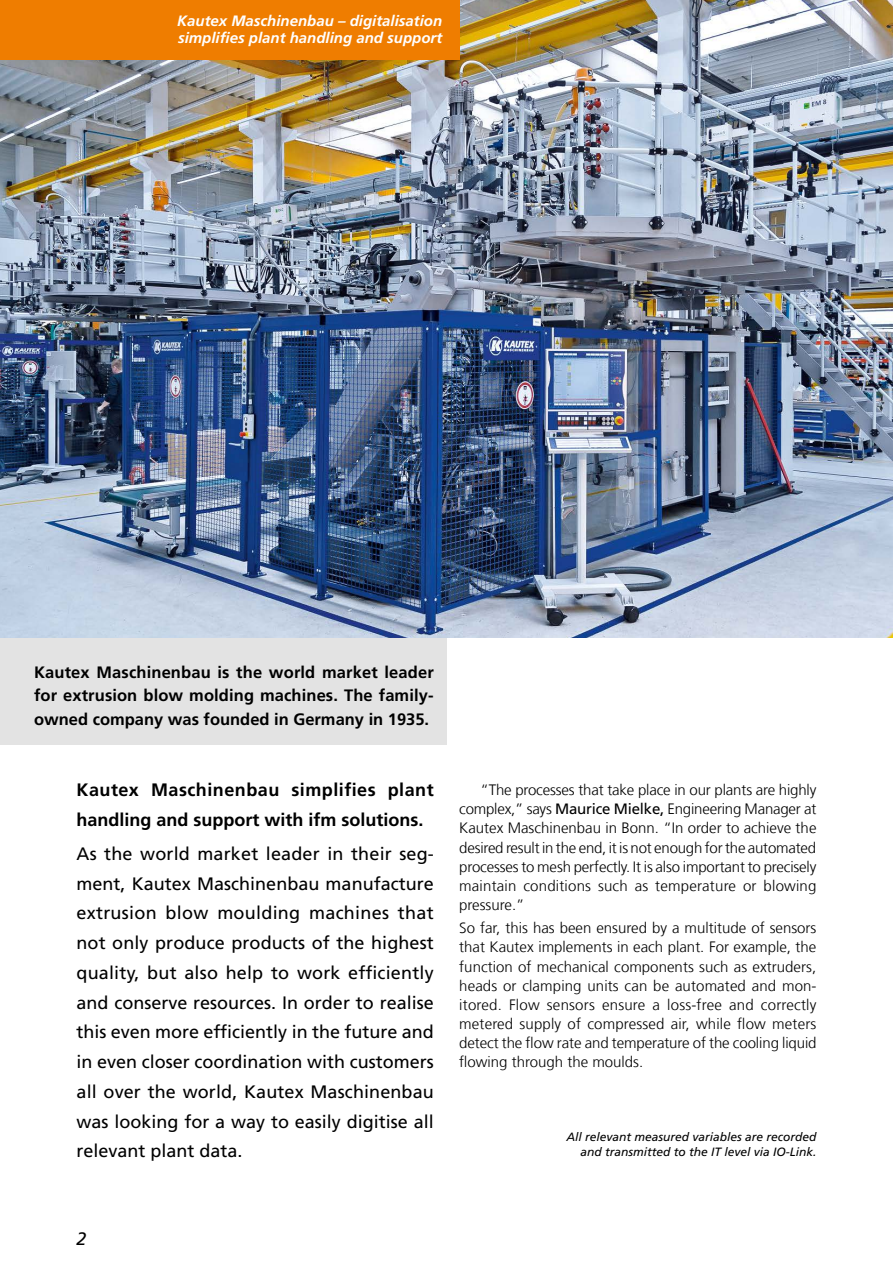
<style>
.page{position:relative;width:893px;height:1263px;background:#fff}
.page>*{position:absolute;margin:0;border:0;box-sizing:border-box;transform-origin:0 0}
.Einleitung{font:18px/29.7px "Frutiger LT Com";color:#000;text-align:justify}
.Einleitung_subheadli{font:700 18px/29.7px "Frutiger LT Com";letter-spacing:.025em;color:#000}
.Seitenzahl_links{font:italic 18px "Frutiger LT Com";color:#000}
.Boxtext_grau{font:700 16.5px/23.4px "Frutiger LT Com";color:#000;text-align:justify}
.Fließtext_verschacht{font:300 15px/19.2px "Frutiger LT Com";color:#000;text-align:justify}
.Boxtext_orange{font:italic 700 15px/17px "Frutiger LT Com";color:#fff}
.Bildunterschrift_reb{font:italic 12px/14.9px "Frutiger LT Com";color:#000;text-align:right}
.s1{font-weight:400}
</style>
<div class="page">
<div style="left:0;top:638px;width:446px;height:106px;background:#e3e3e3"></div>
<img style="left:0;top:0;width:893px;height:638px">
<div style="left:0;top:0;width:459px;height:60px;background:#ef7d00"></div>
<p class="Boxtext_orange" style="left:177px;top:13px;width:267px">Kautex Maschinenbau – digitalisation simplifies plant handling and support</p>
<p class="Boxtext_grau" style="left:34px;top:660px;width:401px">Kautex Maschinenbau is the world market leader for extrusion blow molding machines. The family&shy;owned company was founded in Germany in 1935.</p>
<p class="Einleitung_subheadli" style="left:77px;top:775px;width:359px">Kautex Maschinenbau simplifies plant handling and support with ifm solutions.</p>
<p class="Einleitung" style="left:77px;top:839px;width:359px">As the world market leader in their seg&shy;ment, Kautex Maschinenbau manufacture extrusion blow moulding machines that not only produce products of the highest quality, but also help to work efficiently and conserve resources. In order to realise this even more efficiently in the future and in even closer coordination with customers all over the world, Kautex Maschinenbau was looking for a way to easily digitise all relevant plant data.</p>
<p class="Fließtext_verschacht" style="left:459px;top:780px;width:359px;text-indent:21px">“The processes that take place in our plants are highly complex,” says <span class="s1">Maurice Mielke,</span> Engineering Manager at Kautex Maschinenbau in Bonn. “In order to achieve the desired result in the end, it is not enough for the automated processes to mesh perfectly. It is also important to precisely maintain conditions such as temperature or blowing pressure.”</p>
<p class="Fließtext_verschacht" style="left:459px;top:919px;width:359px">So far, this has been ensured by a multitude of sensors that Kautex implements in each plant. For example, the function of mechanical components such as extruders, heads or clamping units can be automated and mon&shy;itored. Flow sensors ensure a loss-free and correctly metered supply of compressed air, while flow meters detect the flow rate and temperature of the cooling liquid flowing through the moulds.</p>
<p class="Bildunterschrift_reb" style="left:566px;top:1130px;width:252px">All relevant measured variables are recorded and transmitted to the IT level via IO-Link.</p>
<p class="Seitenzahl_links" style="left:77px;top:1228px;width:12px">2</p>
</div>
